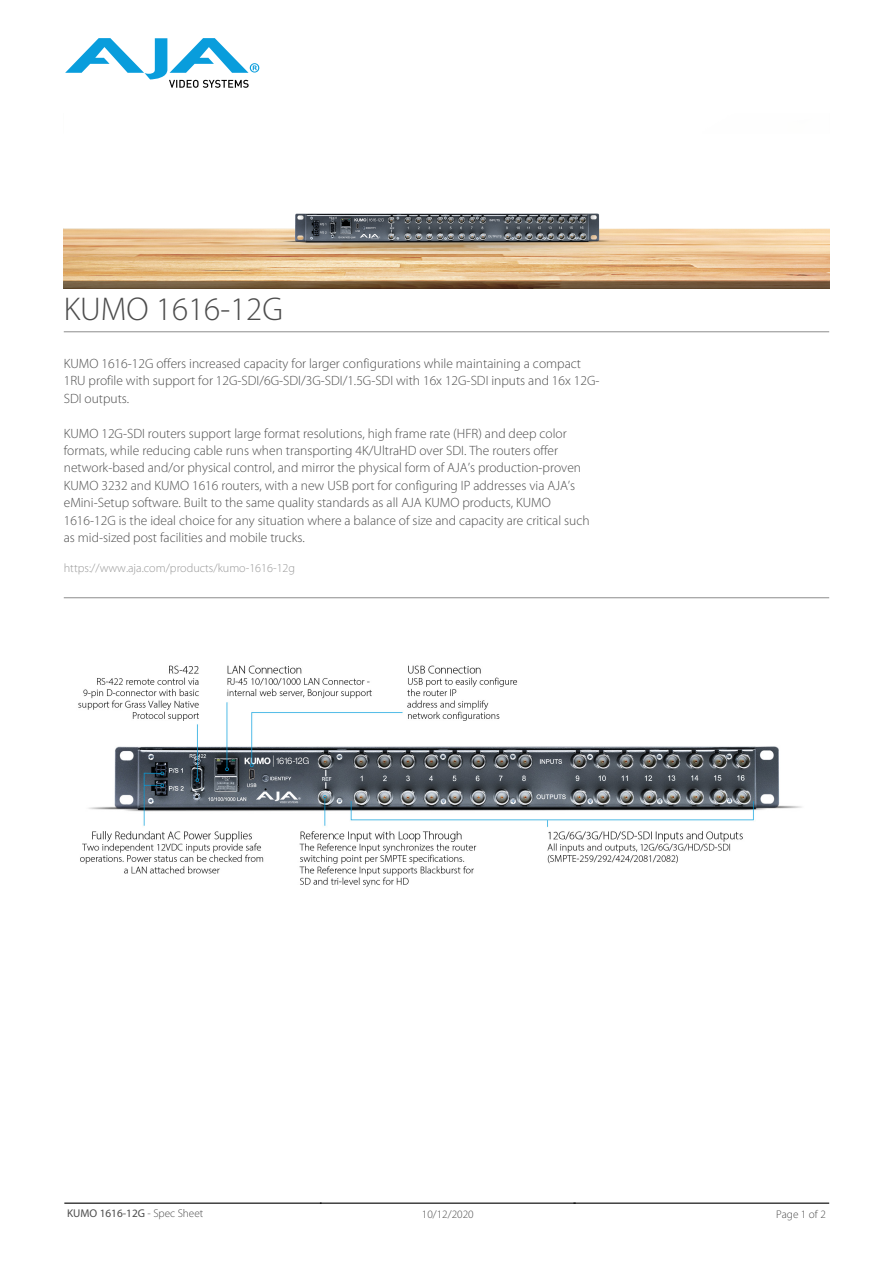
<style>
.page{position:relative;width:893px;height:1263px;background:#fff}
.page>*{position:absolute;margin:0;border:0;box-sizing:border-box;transform-origin:0 0}
.t1{font:300 33px "Myriad Pro";color:#4d4d4d}
.t2{font:300 13.5px/17.4px "Myriad Pro";color:#4d4d4d}
.t3{font:300 12.15px "Myriad Pro";color:#999}
.t4{font:11.25px "Myriad Pro";color:#4d4d4d}
.t5{font:300 11.25px "Myriad Pro";color:#4d4d4d}
.s1{font-weight:300}
</style>
<div class="page">
<svg style="left:65px;top:38px;width:194px;height:50px"></svg>
<hr style="left:64px;top:1202px;width:258px;height:2px;background:#000">
<hr style="left:320px;top:1202px;width:255px;height:2px;background:#000">
<hr style="left:574px;top:1202px;width:255px;height:2px;background:#000">
<img style="left:64px;top:213px;width:765px;height:76px">
<hr style="left:64px;top:331px;width:765px;height:1px;background:#999">
<hr style="left:64px;top:597px;width:765px;height:1px;background:#999">
<img style="left:78px;top:665px;width:724px;height:222px">
<h1 class="t1" style="left:64px;top:291px;width:221px">KUMO 1616-12G</h1>
<p class="t2" style="left:64px;top:355px;width:537px">KUMO 1616-12G offers increased capacity for larger configurations while maintaining a compact<br>1RU profile with support for 12G-SDI/6G-SDI/3G-SDI/1.5G-SDI with 16x 12G-SDI inputs and 16x 12G-<br>SDI outputs.</p>
<p class="t2" style="left:64px;top:425px;width:527px">KUMO 12G-SDI routers support large format resolutions, high frame rate (HFR) and deep color formats, while reducing cable runs when transporting 4K/UltraHD over SDI. The routers offer network-based and/or physical control, and mirror the physical form of AJA’s production-proven KUMO 3232 and KUMO 1616 routers, with a new USB port for configuring IP addresses via AJA’s eMini-Setup software. Built to the same quality standards as all AJA KUMO products, KUMO 1616-12G is the ideal choice for any situation where a balance of size and capacity are critical such as mid-sized post facilities and mobile trucks.</p>
<p class="t3" style="left:64px;top:561px;width:233px">https://www.aja.com/products/kumo-1616-12g</p>
<p class="t4" style="left:67px;top:1207px;width:138px">KUMO 1616-12G <span class="s1">- Spec Sheet</span></p>
<p class="t5" style="left:422px;top:1208px;width:53px">10/12/2020</p>
<p class="t5" style="left:776px;top:1208px;width:51px">Page 1 of 2</p>
</div>
